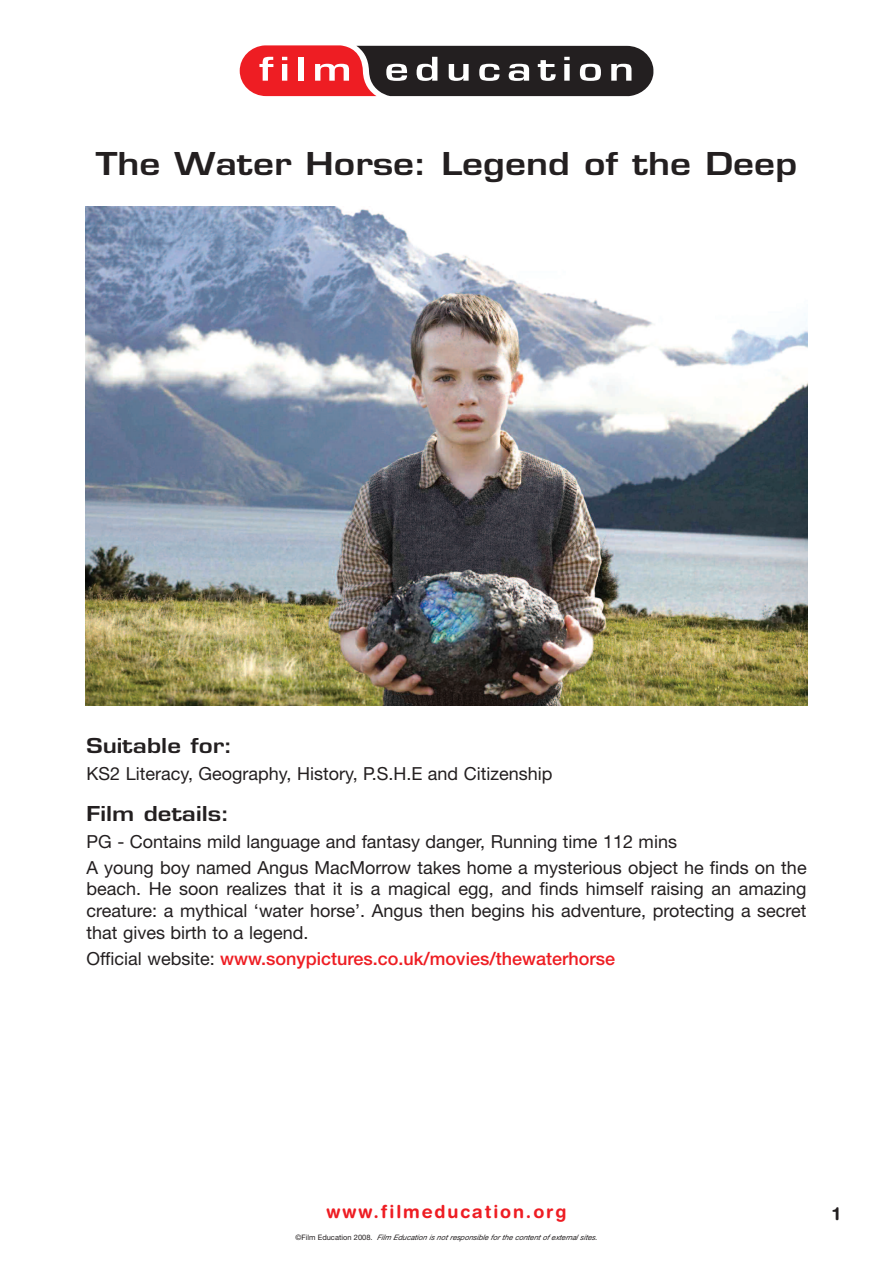
<style>
.page{position:relative;width:893px;height:1263px;background:#fff}
.page>*{position:absolute;margin:0;border:0;box-sizing:border-box;transform-origin:0 0}
.t1{font:700 34.5px "Eurose";color:#231f20}
.t2{font:700 22.5px "Eurose";color:#231f20}
.t3{font:18px/21.6px "Helvetica Neue";color:#231f20}
.t4{font:500 18px "Helvetica Neue";color:#ee1d23}
.t5{font:700 18px "Helvetica Rounded";letter-spacing:.105em;color:#ee1d23}
.t6{font:700 18px "Helvetica Rounded";color:#231f20}
.t7{font:italic 7.5px "Helvetica Neue";color:#231f20}
.s1{font-weight:400;color:#231f20}
.s2{font-style:normal}
</style>
<div class="page">
<svg style="left:239px;top:45px;width:415px;height:52px;background:#7e4a4c"></svg>
<img style="left:85px;top:207px;width:723px;height:499px">
<h1 class="t1" style="left:96px;top:152px;width:703px">The Water Horse: Legend of the Deep</h1>
<p class="t2" style="left:87px;top:738px;width:147px">Suitable for:</p>
<p class="t3" style="left:87px;top:764px;width:467px">KS2 Literacy, Geography, History, P.S.H.E and Citizenship</p>
<p class="t2" style="left:87px;top:806px;width:145px">Film details:</p>
<p class="t3" style="left:87px;top:830px;width:722px;line-height:25.8px">PG - Contains mild language and fantasy danger, Running time 112 mins<br>A young boy named Angus MacMorrow takes home a mysterious object he finds on the</p>
<p class="t3" style="left:87px;top:880px;width:721px;text-align:justify">beach. He soon realizes that it is a magical egg, and finds himself raising an amazing creature: a mythical ‘water horse’. Angus then begins his adventure, protecting a secret that gives birth to a legend.</p>
<p class="t4" style="left:87px;top:952px;width:530px"><span class="s1">Official website:</span> www.sonypictures.co.uk/movies/thewaterhorse</p>
<p class="t5" style="left:327px;top:1205px;width:241px">www.filmeducation.org</p>
<p class="t7" style="left:295px;top:1235px;width:305px"><span class="s2">©Film Education 2008.</span> Film Education is not responsible for the content of external sites.</p>
<p class="t6" style="left:833px;top:1207px;width:9px">1</p>
</div>
